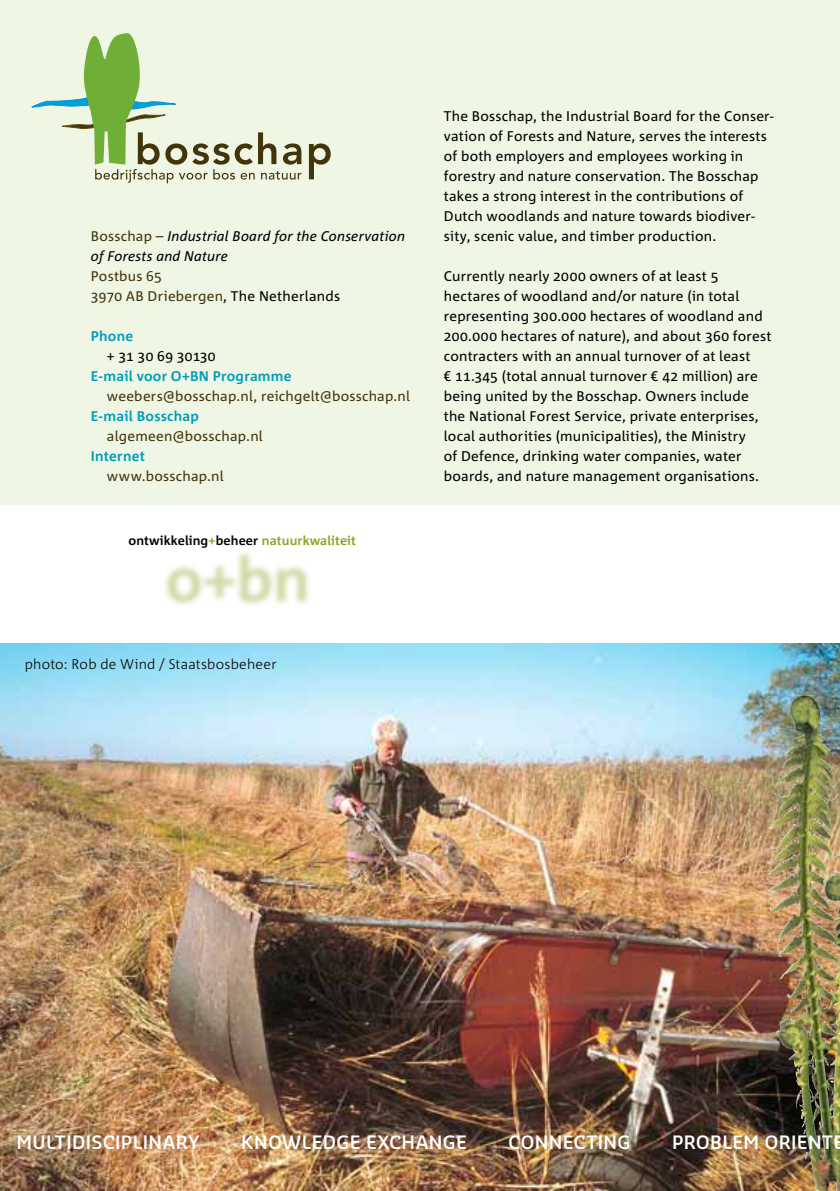
<style>
.page{position:relative;width:840px;height:1191px;background:#fff}
.page>*{position:absolute;margin:0;border:0;box-sizing:border-box;transform-origin:0 0}
.t1{font:600 18px "Sansa";letter-spacing:.02em;color:#fff}
.t2{font:14px/20px "Corpid C1";letter-spacing:.015em;color:#000}
.t3{font:14px/20px "Corpid C1";letter-spacing:.015em;color:#42350c}
.t4{font:italic 14px/20px "Corpid C1";letter-spacing:.015em;color:#000}
.t5{font:700 14px "Corpid C1";letter-spacing:.02em;color:#009bbb}
.t6{font:300 14px "Corpid C1";letter-spacing:.015em;color:#000}
.t7{font:700 12.8px "Corpid C1";letter-spacing:.01em;color:#000}
.s1{font-style:normal;color:#42350c}
.s2{color:#000}
.s3{color:#91a223}
</style>
<div class="page">
<img style="left:0;top:643px;width:839px;height:548px">
<img style="left:786px;top:694px;width:22px;height:67px">
<div style="left:162px;top:549px;width:149px;height:58px;background:#91a223;opacity:.43"></div>
<div style="left:0;top:0;width:839px;height:504px;background:#f0f6e4"></div>
<svg style="left:31px;top:33px;width:270px;height:150px"></svg>
<svg style="left:309px;top:143px;width:21px;height:36px"></svg>
<p class="t4" style="left:91px;top:226px;width:316px"><span class="s1">Bosschap –</span> Industrial Board for the Conservation of Forests and Nature</p>
<p class="t3" style="left:91px;top:266px;width:251px">Postbus 65<br>3970 AB Driebergen<span class="s2">, The Netherlands</span></p>
<p class="t5" style="left:91px;top:328px;width:44px">Phone</p>
<p class="t2" style="left:107px;top:346px;width:110px">+ 31 30 69 30130</p>
<p class="t5" style="left:91px;top:368px;width:202px">E-mail voor O+BN Programme</p>
<p class="t3" style="left:107px;top:386px;width:304px">weebers@bosschap.nl, reichgelt@bosschap.nl</p>
<p class="t5" style="left:91px;top:408px;width:109px">E-mail Bosschap</p>
<p class="t3" style="left:107px;top:426px;width:157px">algemeen@bosschap.nl</p>
<p class="t5" style="left:91px;top:448px;width:56px">Internet</p>
<p class="t3" style="left:107px;top:466px;width:118px">www.bosschap.nl</p>
<p class="t7" style="left:128px;top:532px;width:229px">ontwikkeling<span class="s3">+</span>beheer <span class="s3">natuurkwaliteit</span></p>
<p class="t2" style="left:443px;top:105px;width:331px">The Bosschap, the Industrial Board for the Conser&shy;vation of Forests and Nature, serves the interests of both employers and employees working in forestry and nature conservation. The Bosschap takes a strong interest in the contributions of Dutch woodlands and nature towards biodiver&shy;sity, scenic value, and timber production.</p>
<p class="t2" style="left:443px;top:265px;width:329px">Currently nearly 2000 owners of at least 5 hectares of woodland and/or nature (in total representing 300.000 hectares of woodland and 200.000 hectares of nature), and about 360 forest contracters with an annual turnover of at least<br>€ 11.345 (total annual turnover € 42 million) are being united by the Bosschap. Owners include the National Forest Service, private enterprises, local authorities (municipalities), the Ministry<br>of Defence, drinking water companies, water boards, and nature management organisations.</p>
<p class="t6" style="left:25px;top:655px;width:253px">photo: Rob de Wind / Staatsbosbeheer</p>
<p class="t1" style="left:16px;top:1130px;width:185px">MULTIDISCIPLINARY</p>
<p class="t1" style="left:241px;top:1130px;width:227px">KNOWLEDGE EXCHANGE</p>
<p class="t1" style="left:508px;top:1130px;width:123px">CONNECTING</p>
<p class="t1" style="left:671px;top:1130px;width:174px">PROBLEM ORIENTE</p>
</div>
